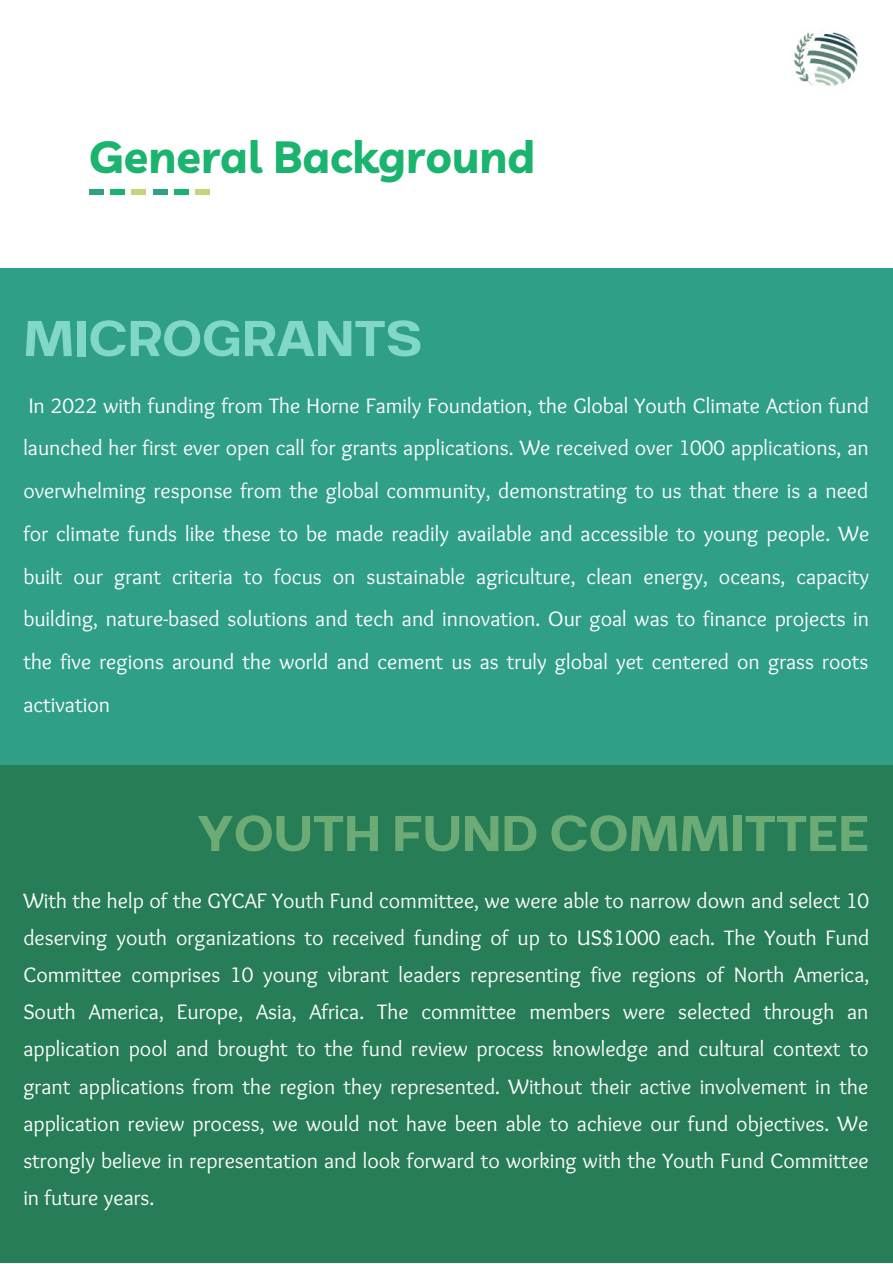
<style>
.page{position:relative;width:893px;height:1264px;background:#fff}
.page>*{position:absolute;margin:0;border:0;box-sizing:border-box;transform-origin:0 0}
.t1{font:60px "Breul Grotesk A";color:#6cab76}
.t2{font:60px "Breul Grotesk A";color:#81d8c8}
.t3{font:700 45px "Livvic";color:#1ab46e}
.t4{font:21.75px/37px "Sukar Regular";color:#fff;text-align:justify}
</style>
<div class="page">
<div style="left:110px;top:190px;width:15px;height:5px;background:#1ab46e"></div>
<div style="left:89px;top:190px;width:15px;height:5px;background:#309f88"></div>
<div style="left:131px;top:190px;width:15px;height:5px;background:#c6d472"></div>
<div style="left:174px;top:190px;width:14px;height:5px;background:#1ab46e"></div>
<div style="left:153px;top:190px;width:14px;height:5px;background:#309f88"></div>
<div style="left:195px;top:190px;width:14px;height:5px;background:#c6d472"></div>
<div style="left:0;top:269px;width:892px;height:496px;background:#309f88"></div>
<div style="left:0;top:765px;width:892px;height:497px;background:#267d56"></div>
<img style="left:793px;top:32px;width:65px;height:54px">
<h2 class="t3" style="left:89px;top:128px;width:447px">General Background</h2>
<h1 class="t2" style="left:23px;top:288px;width:400px">MICROGRANTS</h1>
<p class="t4" style="left:23px;top:385px;width:847px;line-height:42.8px">In 2022 with funding from The Horne Family Foundation, the Global Youth Climate Action fund launched her first ever open call for grants applications. We received over 1000 applications, an overwhelming response from the global community, demonstrating to us that there is a need for climate funds like these to be made readily available and accessible to young people. We built our grant criteria to focus on sustainable agriculture, clean energy, oceans, capacity building, nature-based solutions and tech and innovation. Our goal was to finance projects in the five regions around the world and cement us as truly global yet centered on grass roots activation</p>
<h1 class="t1" style="left:197px;top:783px;width:674px">YOUTH FUND COMMITTEE</h1>
<p class="t4" style="left:23px;top:883px;width:847px">With the help of the GYCAF Youth Fund committee, we were able to narrow down and select 10 deserving youth organizations to received funding of up to US$1000 each. The Youth Fund Committee comprises 10 young vibrant leaders representing five regions of North America, South America, Europe, Asia, Africa. The committee members were selected through an application pool and brought to the fund review process knowledge and cultural context to grant applications from the region they represented. Without their active involvement in the application review process, we would not have been able to achieve our fund objectives. We strongly believe in representation and look forward to working with the Youth Fund Committee in future years.</p>
</div>
